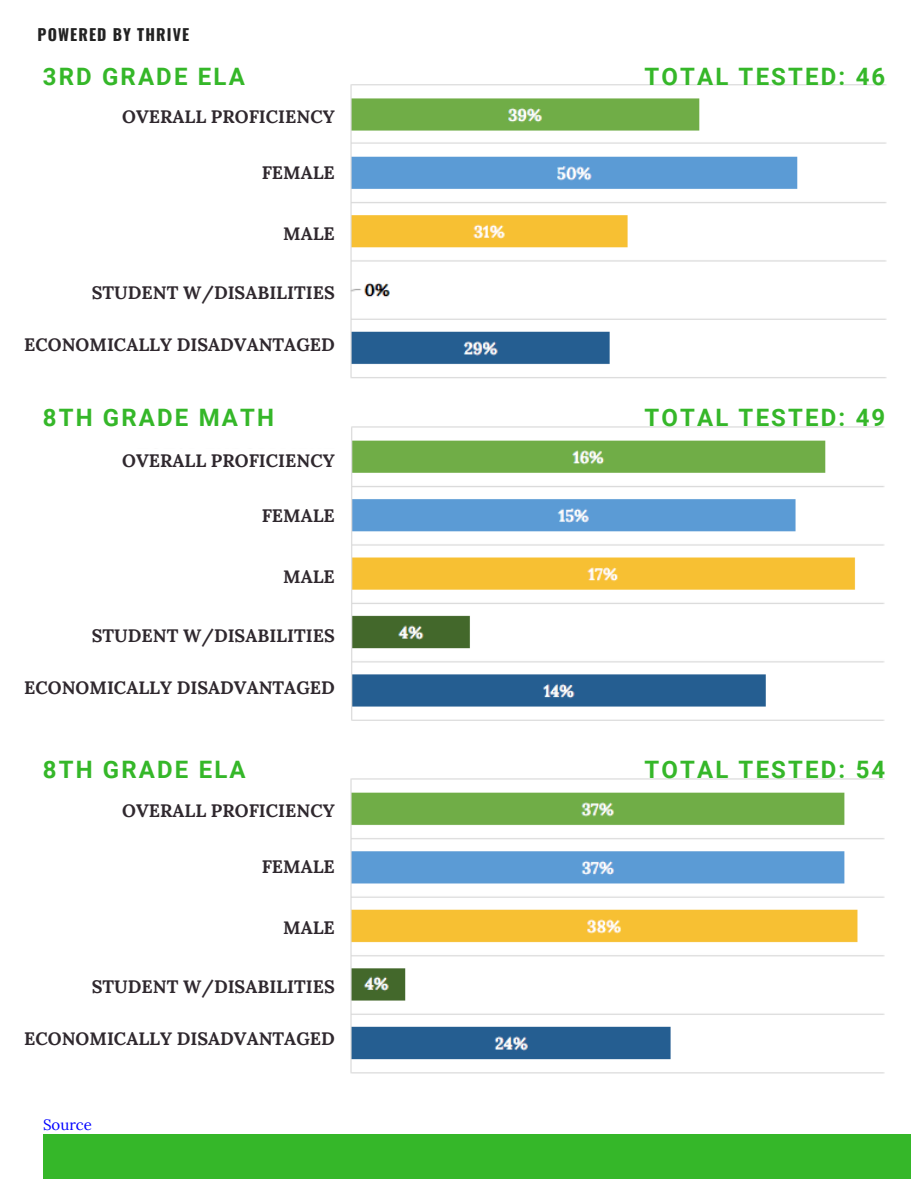
<style>
.page{position:relative;width:918px;height:1188px;background:#fff}
.page>*{position:absolute;margin:0;border:0;box-sizing:border-box;transform-origin:0 0}
.t1{font:700 24px "Roboto";letter-spacing:.09em;color:#35b729}
.t2{font:700 18px "Lora";color:#2f282e}
.t3{font:700 15.9px "Oswald";letter-spacing:.07em;color:#222}
.t4{font:15px "Lora";color:#00f}
</style>
<div class="page">
<div style="left:43px;top:1134px;width:868px;height:44px;background:#35b729"></div>
<img style="left:351px;top:426px;width:534px;height:295px">
<img style="left:350px;top:84px;width:537px;height:295px">
<img style="left:350px;top:778px;width:535px;height:296px">
<p class="t3" style="left:38px;top:22px;width:153px">POWERED BY THRIVE</p>
<h1 class="t1" style="left:43px;top:63px;width:204px">3RD GRADE ELA</h1>
<p class="t2" style="left:122px;top:105px;width:214px">OVERALL PROFICIENCY</p>
<p class="t2" style="left:262px;top:161px;width:75px">FEMALE</p>
<p class="t2" style="left:283px;top:222px;width:53px">MALE</p>
<p class="t2" style="left:92px;top:281px;width:245px">STUDENT W/DISABILITIES</p>
<p class="t2" style="left:24px;top:333px;width:312px">ECONOMICALLY DISADVANTAGED</p>
<h1 class="t1" style="left:43px;top:404px;width:233px">8TH GRADE MATH</h1>
<p class="t2" style="left:122px;top:449px;width:214px">OVERALL PROFICIENCY</p>
<p class="t2" style="left:262px;top:504px;width:75px">FEMALE</p>
<p class="t2" style="left:283px;top:565px;width:53px">MALE</p>
<p class="t2" style="left:92px;top:624px;width:245px">STUDENT W/DISABILITIES</p>
<p class="t2" style="left:24px;top:676px;width:312px">ECONOMICALLY DISADVANTAGED</p>
<h1 class="t1" style="left:43px;top:756px;width:204px">8TH GRADE ELA</h1>
<p class="t2" style="left:122px;top:799px;width:214px">OVERALL PROFICIENCY</p>
<p class="t2" style="left:262px;top:855px;width:75px">FEMALE</p>
<p class="t2" style="left:283px;top:916px;width:53px">MALE</p>
<p class="t2" style="left:92px;top:975px;width:245px">STUDENT W/DISABILITIES</p>
<p class="t2" style="left:24px;top:1027px;width:312px">ECONOMICALLY DISADVANTAGED</p>
<p class="t4" style="left:43px;top:1115px;width:50px">Source</p>
<h1 class="t1" style="left:644px;top:63px;width:243px">TOTAL TESTED: 46</h1>
<h1 class="t1" style="left:644px;top:404px;width:243px">TOTAL TESTED: 49</h1>
<h1 class="t1" style="left:644px;top:756px;width:243px">TOTAL TESTED: 54</h1>
</div>
